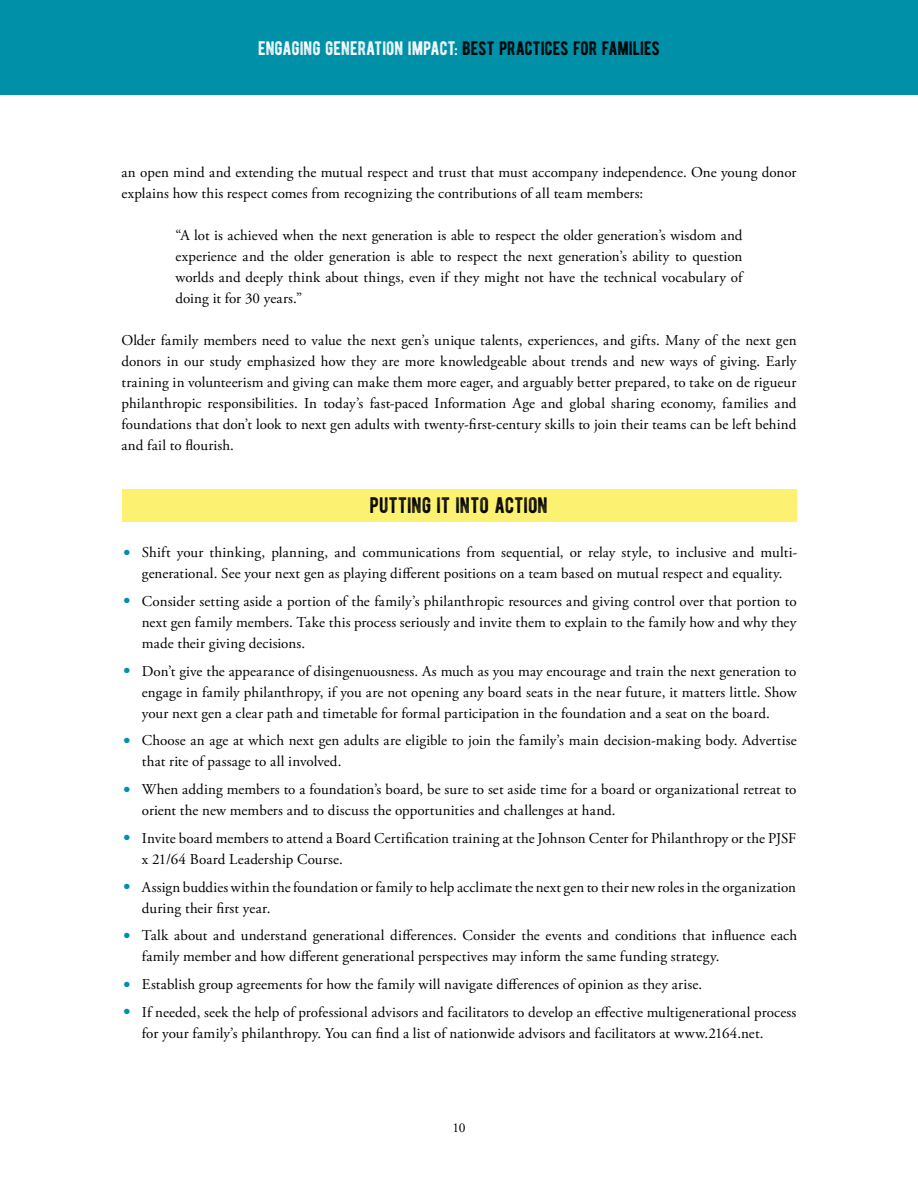
<style>
.page{position:relative;width:918px;height:1188px;background:#fff}
.page>*{position:absolute;margin:0;border:0;box-sizing:border-box;transform-origin:0 0}
.t1{font:22.5px "BERNIERDISTRESSED";color:#000}
.t2{font:19.5px "BERNIERDISTRESSED";color:#fff}
.t3{font:15px/21px "Adobe Garamond Pro";letter-spacing:.01em;color:#000}
.t4{font:13.5px "Adobe Garamond Pro";color:#000}
.s1{color:#000}
.s2{font-size:19.5px;color:#0090a8}
</style>
<div class="page">
<div style="left:0;top:0;width:918px;height:94px;background:#0090a8"></div>
<div style="left:122px;top:489px;width:674px;height:32px;background:#fcf171"></div>
<h2 class="t2" style="left:258px;top:32px;width:403px">ENGAGING GENERATION IMPACT: <span class="s1">BEST PRACTICES FOR FAMILIES</span></h2>
<p class="t3" style="left:122px;top:163px;width:676px">an open mind and extending the mutual respect and trust that must accompany independence. One young donor explains how this respect comes from recognizing the contributions of all team members:</p>
<p class="t3" style="left:176px;top:226px;width:569px;text-align:justify">“A lot is achieved when the next generation is able to respect the older generation’s wisdom and experience and the older generation is able to respect the next generation’s ability to question worlds and deeply think about things, even if they might not have the technical vocabulary of doing it for 30 years.”</p>
<p class="t3" style="left:122px;top:331px;width:677px;text-align:justify">Older family members need to value the next gen’s unique talents, experiences, and gifts. Many of the next gen donors in our study emphasized how they are more knowledgeable about trends and new ways of giving. Early training in volunteerism and giving can make them more eager, and arguably better prepared, to take on de rigueur philanthropic responsibilities. In today’s fast-paced Information Age and global sharing economy, families and foundations that don’t look to next gen adults with twenty-first-century skills to join their teams can be left behind and fail to flourish.</p>
<p class="t1" style="left:370px;top:486px;width:180px">PUTTING IT INTO ACTION</p>
<p class="t3" style="left:123px;top:542px;width:676px;text-align:center"><span class="s2">•</span> Shift your thinking, planning, and communications from sequential, or relay style, to inclusive and multi&shy;generational. See your next gen as playing different positions on a team based on mutual respect and equality.</p>
<p class="t3" style="left:142px;top:591px;width:656px;text-align:justify;text-indent:-19px"><span class="s2">•</span> Consider setting aside a portion of the family’s philanthropic resources and giving control over that portion to next gen family members. Take this process seriously and invite them to explain to the family how and why they made their giving decisions.</p>
<p class="t3" style="left:142px;top:661px;width:656px;text-align:justify;text-indent:-19px"><span class="s2">•</span> Don’t give the appearance of disingenuousness. As much as you may encourage and train the next generation to engage in family philanthropy, if you are not opening any board seats in the near future, it matters little. Show your next gen a clear path and timetable for formal participation in the foundation and a seat on the board.</p>
<p class="t3" style="left:142px;top:731px;width:656px;text-indent:-19px"><span class="s2">•</span> Choose an age at which next gen adults are eligible to join the family’s main decision-making body. Advertise that rite of passage to all involved.</p>
<p class="t3" style="left:142px;top:779px;width:656px;text-indent:-19px"><span class="s2">•</span> When adding members to a foundation’s board, be sure to set aside time for a board or organizational retreat to orient the new members and to discuss the opportunities and challenges at hand.</p>
<p class="t3" style="left:142px;top:828px;width:656px;text-indent:-19px"><span class="s2">•</span> Invite board members to attend a Board Certification training at the Johnson Center for Philanthropy or the PJSF x 21/64 Board Leadership Course.</p>
<p class="t3" style="left:142px;top:877px;width:656px;text-indent:-19px"><span class="s2">•</span> Assign buddies within the foundation or family to help acclimate the next gen to their new roles in the organization during their first year.</p>
<p class="t3" style="left:142px;top:926px;width:657px;text-indent:-19px"><span class="s2">•</span> Talk about and understand generational differences. Consider the events and conditions that influence each family member and how different generational perspectives may inform the same funding strategy.</p>
<p class="t3" style="left:123px;top:974px;width:581px"><span class="s2">•</span> Establish group agreements for how the family will navigate differences of opinion as they arise.</p>
<p class="t3" style="left:142px;top:1002px;width:656px;text-indent:-19px"><span class="s2">•</span> If needed, seek the help of professional advisors and facilitators to develop an effective multigenerational process for your family’s philanthropy. You can find a list of nationwide advisors and facilitators at www.2164.net.</p>
<p class="t4" style="left:453px;top:1119px;width:14px">10</p>
</div>
